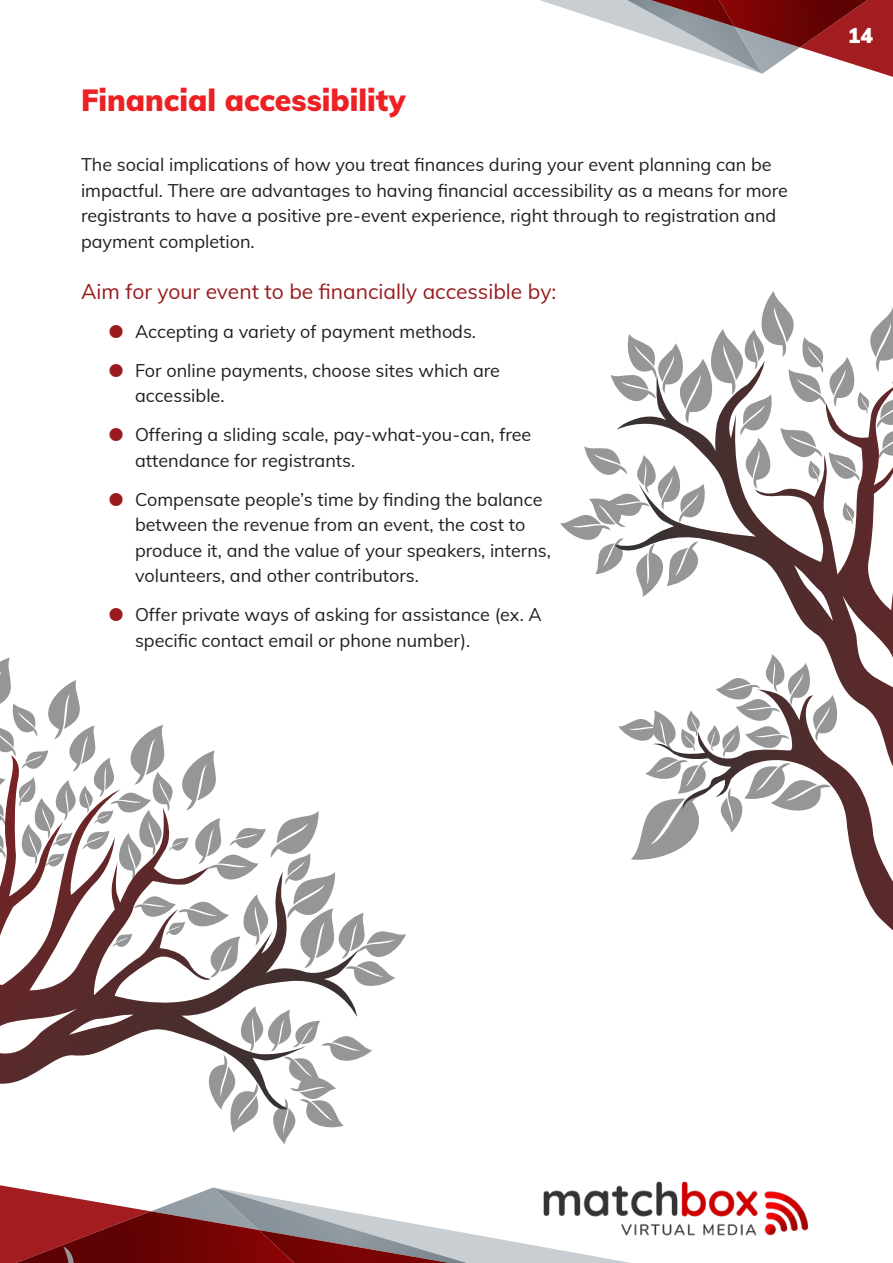
<style>
.page{position:relative;width:893px;height:1263px;background:#fff}
.page>*{position:absolute;margin:0;border:0;box-sizing:border-box;transform-origin:0 0}
.Heading_2{font:900 30px "Muli";color:#ed2024}
.t1{font:21px "Muli";color:#991b1e}
.t2{font:900 21px "Muli";color:#fff}
.t3{font:18px/25.5px "Muli";color:#231f20}
</style>
<div class="page">
<img style="left:656px;top:1181px;width:153px;height:55px">
<svg style="left:540px;top:0;width:353px;height:77px"></svg>
<img style="left:762px;top:0;width:131px;height:47px">
<img style="left:594px;top:0;width:168px;height:74px">
<img style="left:594px;top:0;width:140px;height:27px">
<svg style="left:560px;top:291px;width:333px;height:284px"></svg>
<svg style="left:615px;top:361px;width:278px;height:569px"></svg>
<svg style="left:0;top:1185px;width:671px;height:78px"></svg>
<svg style="left:230px;top:1043px;width:142px;height:101px"></svg>
<svg style="left:0;top:657px;width:406px;height:329px"></svg>
<svg style="left:0;top:755px;width:360px;height:359px"></svg>
<p class="Heading_2" style="left:81px;top:79px;width:326px">Financial accessibility</p>
<p class="t3" style="left:81px;top:151px;width:708px">The social implications of how you treat finances during your event planning can be impactful. There are advantages to having financial accessibility as a means for more registrants to have a positive pre-event experience, right through to registration and payment completion.</p>
<p class="t1" style="left:81px;top:276px;width:477px">Aim for your event to be financially accessible by:</p>
<p class="t3" style="left:135px;top:318px;width:343px">Accepting a variety of payment methods.</p>
<p class="t3" style="left:135px;top:357px;width:367px">For online payments, choose sites which are accessible.</p>
<p class="t3" style="left:135px;top:421px;width:398px">Offering a sliding scale, pay-what-you-can, free attendance for registrants.</p>
<p class="t3" style="left:135px;top:486px;width:417px">Compensate people’s time by finding the balance between the revenue from an event, the cost to produce it, and the value of your speakers, interns, volunteers, and other contributors.</p>
<p class="t3" style="left:135px;top:601px;width:408px">Offer private ways of asking for assistance (ex. A specific contact email or phone number).</p>
<p class="t2" style="left:848px;top:20px;width:27px">14</p>
</div>
